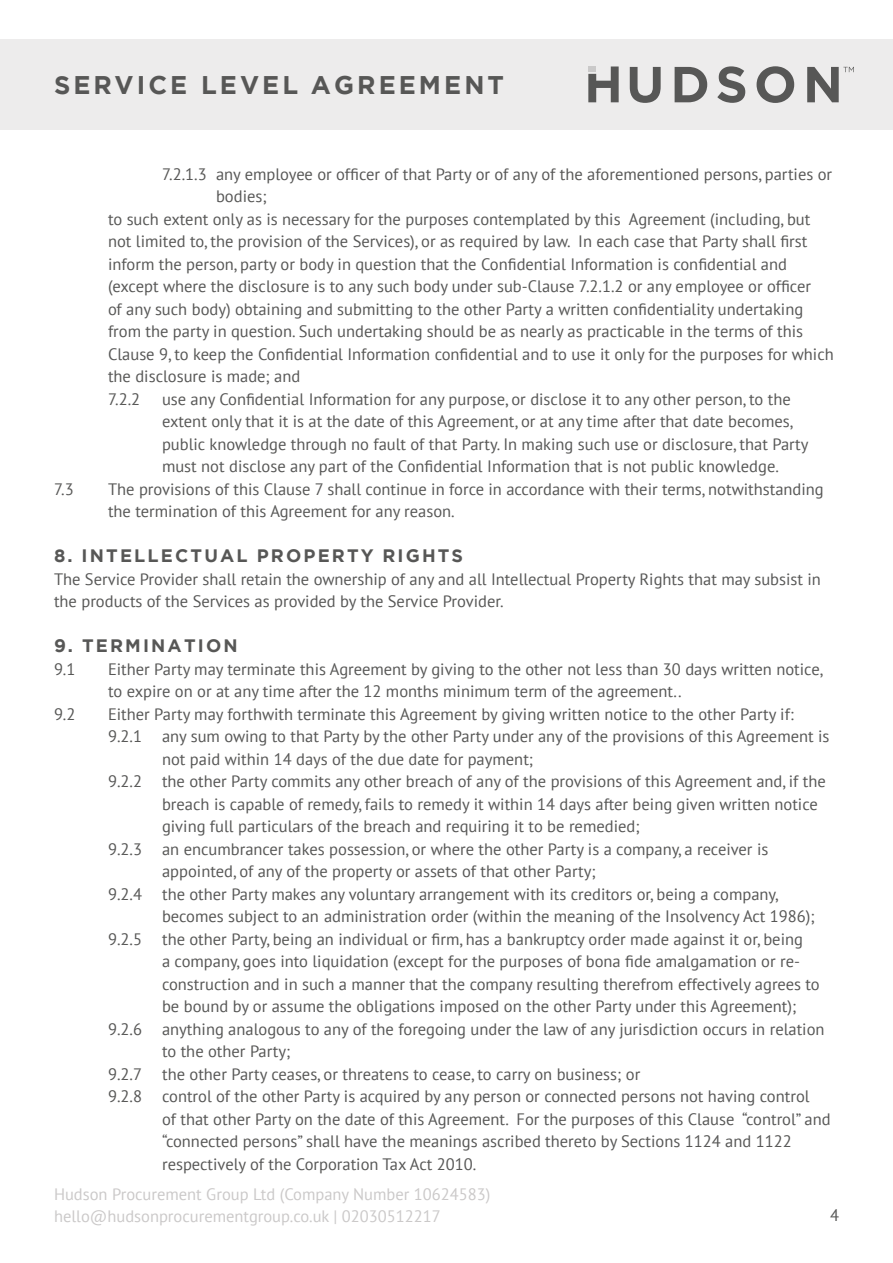
<style>
.page{position:relative;width:893px;height:1263px;background:#fff}
.page>*{position:absolute;margin:0;border:0;box-sizing:border-box;transform-origin:0 0}
.t1{font:700 25.5px "Gotham";letter-spacing:.12em;color:#575756}
.t2{font:700 18px "Gotham";letter-spacing:.12em;color:#575756}
.t3{font:16.5px/22.5px "PT Sans";color:#575756}
.t4{font:16.5px/22.5px "PT Sans";color:#cbc9c9}
</style>
<div class="page">
<div style="left:0;top:39px;width:893px;height:90px;background:#edecec"></div>
<svg style="left:630px;top:67px;width:31px;height:36px"></svg>
<svg style="left:675px;top:67px;width:32px;height:35px"></svg>
<svg style="left:717px;top:66px;width:28px;height:37px"></svg>
<svg style="left:757px;top:66px;width:37px;height:37px"></svg>
<svg style="left:588px;top:66px;width:31px;height:36px"></svg>
<svg style="left:807px;top:67px;width:47px;height:35px"></svg>
<h1 class="t1" style="left:54px;top:68px;width:452px">SERVICE LEVEL AGREEMENT</h1>
<p class="t3" style="left:162px;top:162px;width:672px">7.2.1.3 any employee or officer of that Party or of any of the aforementioned persons, parties or</p>
<p class="t3" style="left:216px;top:185px;width:52px">bodies;</p>
<p class="t3" style="left:108px;top:207px;width:704px">to such extent only as is necessary for the purposes contemplated by this Agreement (including, but</p>
<p class="t3" style="left:108px;top:230px;width:701px">not limited to, the provision of the Services), or as required by law. In each case that Party shall first</p>
<p class="t3" style="left:108px;top:252px;width:680px">inform the person, party or body in question that the Confidential Information is confidential and</p>
<p class="t3" style="left:108px;top:275px;width:704px">(except where the disclosure is to any such body under sub-Clause 7.2.1.2 or any employee or officer</p>
<p class="t3" style="left:108px;top:297px;width:697px">of any such body) obtaining and submitting to the other Party a written confidentiality undertaking</p>
<p class="t3" style="left:108px;top:320px;width:697px">from the party in question. Such undertaking should be as nearly as practicable in the terms of this</p>
<p class="t3" style="left:108px;top:342px;width:727px">Clause 9, to keep the Confidential Information confidential and to use it only for the purposes for which</p>
<p class="t3" style="left:108px;top:365px;width:194px">the disclosure is made; and</p>
<p class="t3" style="left:108px;top:387px;width:34px">7.2.2</p>
<p class="t3" style="left:162px;top:387px;width:648px">use any Confidential Information for any purpose, or disclose it to any other person, to the extent only that it is at the date of this Agreement, or at any time after that date becomes, public knowledge through no fault of that Party. In making such use or disclosure, that Party must not disclose any part of the Confidential Information that is not public knowledge.</p>
<p class="t3" style="left:54px;top:477px;width:21px">7.3</p>
<p class="t3" style="left:108px;top:477px;width:717px">The provisions of this Clause 7 shall continue in force in accordance with their terms, notwithstanding the termination of this Agreement for any reason.</p>
<p class="t2" style="left:54px;top:544px;width:410px">8. INTELLECTUAL PROPERTY RIGHTS</p>
<p class="t3" style="left:54px;top:567px;width:768px">The Service Provider shall retain the ownership of any and all Intellectual Property Rights that may subsist in the products of the Services as provided by the Service Provider.</p>
<p class="t2" style="left:54px;top:634px;width:185px">9. TERMINATION</p>
<p class="t3" style="left:54px;top:657px;width:23px">9.1</p>
<p class="t3" style="left:108px;top:657px;width:716px">Either Party may terminate this Agreement by giving to the other not less than 30 days written notice, to expire on or at any time after the 12 months minimum term of the agreement..</p>
<p class="t3" style="left:54px;top:702px;width:23px">9.2</p>
<p class="t3" style="left:108px;top:702px;width:687px">Either Party may forthwith terminate this Agreement by giving written notice to the other Party if:</p>
<p class="t3" style="left:108px;top:725px;width:723px">9.2.1 any sum owing to that Party by the other Party under any of the provisions of this Agreement is</p>
<p class="t3" style="left:162px;top:747px;width:373px">not paid within 14 days of the due date for payment;</p>
<p class="t3" style="left:108px;top:770px;width:719px">9.2.2 the other Party commits any other breach of any of the provisions of this Agreement and, if the</p>
<p class="t3" style="left:162px;top:792px;width:657px">breach is capable of remedy, fails to remedy it within 14 days after being given written notice</p>
<p class="t3" style="left:162px;top:815px;width:479px">giving full particulars of the breach and requiring it to be remedied;</p>
<p class="t3" style="left:108px;top:837px;width:662px">9.2.3 an encumbrancer takes possession, or where the other Party is a company, a receiver is</p>
<p class="t3" style="left:162px;top:860px;width:435px">appointed, of any of the property or assets of that other Party;</p>
<p class="t3" style="left:108px;top:882px;width:672px">9.2.4 the other Party makes any voluntary arrangement with its creditors or, being a company,</p>
<p class="t3" style="left:162px;top:905px;width:654px">becomes subject to an administration order (within the meaning of the Insolvency Act 1986);</p>
<p class="t3" style="left:108px;top:927px;width:696px">9.2.5 the other Party, being an individual or firm, has a bankruptcy order made against it or, being</p>
<p class="t3" style="left:162px;top:950px;width:639px">a company, goes into liquidation (except for the purposes of bona fide amalgamation or re-</p>
<p class="t3" style="left:162px;top:972px;width:659px">construction and in such a manner that the company resulting therefrom effectively agrees to</p>
<p class="t3" style="left:162px;top:995px;width:636px">be bound by or assume the obligations imposed on the other Party under this Agreement);</p>
<p class="t3" style="left:108px;top:1017px;width:718px">9.2.6 anything analogous to any of the foregoing under the law of any jurisdiction occurs in relation</p>
<p class="t3" style="left:162px;top:1040px;width:130px">to the other Party;</p>
<p class="t3" style="left:108px;top:1062px;width:534px">9.2.7 the other Party ceases, or threatens to cease, to carry on business; or</p>
<p class="t3" style="left:108px;top:1085px;width:703px">9.2.8 control of the other Party is acquired by any person or connected persons not having control</p>
<p class="t3" style="left:162px;top:1107px;width:670px">of that other Party on the date of this Agreement. For the purposes of this Clause “control” and</p>
<p class="t3" style="left:162px;top:1130px;width:631px">“connected persons” shall have the meanings ascribed thereto by Sections 1124 and 1122</p>
<p class="t3" style="left:162px;top:1152px;width:316px">respectively of the Corporation Tax Act 2010.</p>
<p class="t4" style="left:54px;top:1182px;width:438px">Hudson Procurement Group Ltd (Company Number 10624583) hello@hudsonprocurementgroup.co.uk | 02030512217</p>
<p class="t3" style="left:830px;top:1204px;width:10px">4</p>
</div>
